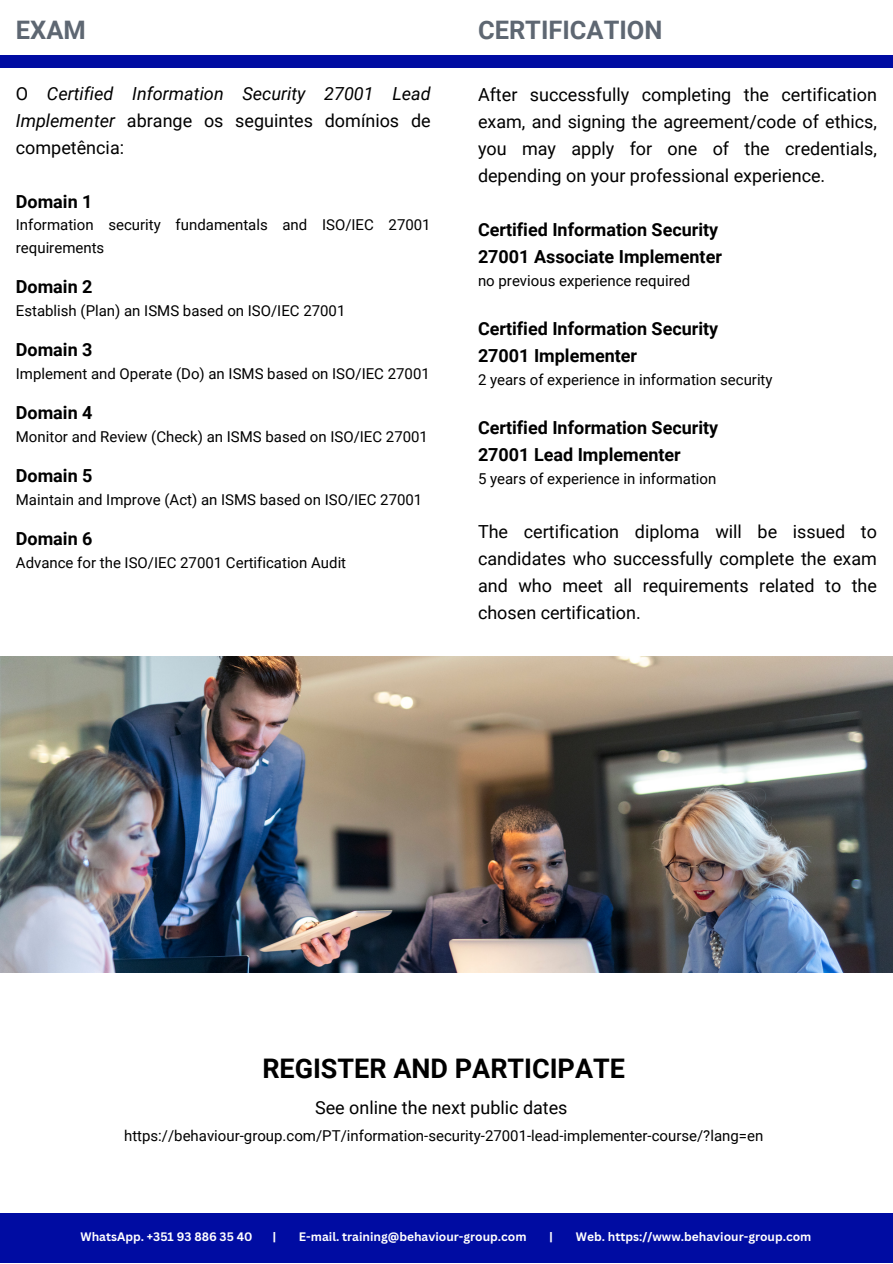
<style>
.page{position:relative;width:893px;height:1264px;background:#fff}
.page>*{position:absolute;margin:0;border:0;box-sizing:border-box;transform-origin:0 0}
.t1{font:700 27px "Roboto";color:#000}
.t2{font:700 25.5px "Roboto";color:#5e6772}
.t3{font:18px/27px "Roboto";color:#000;text-align:justify}
.t4{font:700 18px "Roboto";color:#000}
.t5{font:italic 18px/27px "Roboto";color:#000;text-align:justify}
.t6{font:15px/22.5px "Roboto";color:#000}
.t7{font:700 12px "Canva Sans";color:#fff}
.s1{font-style:normal}
</style>
<div class="page">
<div style="left:0;top:1212px;width:892px;height:50px;background:#000ca2"></div>
<div style="left:0;top:55px;width:892px;height:13px;background:#000ca2"></div>
<img style="left:0;top:656px;width:892px;height:316px">
<p class="t2" style="left:16px;top:15px;width:71px">EXAM</p>
<p class="t2" style="left:478px;top:15px;width:186px">CERTIFICATION</p>
<p class="t5" style="left:16px;top:80px;width:416px"><span class="s1">O</span> Certified Information Security 27001 Lead Implementer <span class="s1">abrange os seguintes domínios de competência:</span></p>
<p class="t4" style="left:16px;top:191px;width:78px">Domain 1</p>
<p class="t6" style="left:16px;top:214px;width:416px">Information security fundamentals and ISO/IEC 27001 requirements</p>
<p class="t4" style="left:16px;top:276px;width:78px">Domain 2</p>
<p class="t6" style="left:16px;top:299px;width:331px">Establish (Plan) an ISMS based on ISO/IEC 27001</p>
<p class="t4" style="left:16px;top:339px;width:78px">Domain 3</p>
<p class="t6" style="left:16px;top:362px;width:415px">Implement and Operate (Do) an ISMS based on ISO/IEC 27001</p>
<p class="t4" style="left:16px;top:402px;width:78px">Domain 4</p>
<p class="t6" style="left:16px;top:425px;width:413px">Monitor and Review (Check) an ISMS based on ISO/IEC 27001</p>
<p class="t4" style="left:16px;top:465px;width:78px">Domain 5</p>
<p class="t6" style="left:16px;top:488px;width:408px">Maintain and Improve (Act) an ISMS based on ISO/IEC 27001</p>
<p class="t4" style="left:16px;top:528px;width:78px">Domain 6</p>
<p class="t6" style="left:16px;top:551px;width:332px">Advance for the ISO/IEC 27001 Certification Audit</p>
<p class="t3" style="left:478px;top:82px;width:400px">After successfully completing the certification exam, and signing the agreement/code of ethics, you may apply for one of the credentials, depending on your professional experience.</p>
<p class="t4" style="left:478px;top:220px;width:242px">Certified Information Security</p>
<p class="t4" style="left:478px;top:247px;width:245px">27001 Associate Implementer</p>
<p class="t6" style="left:478px;top:269px;width:214px">no previous experience required</p>
<p class="t4" style="left:478px;top:319px;width:242px">Certified Information Security</p>
<p class="t4" style="left:478px;top:345px;width:161px">27001 Implementer</p>
<p class="t6" style="left:478px;top:368px;width:296px">2 years of experience in information security</p>
<p class="t4" style="left:478px;top:417px;width:242px">Certified Information Security</p>
<p class="t4" style="left:478px;top:444px;width:204px">27001 Lead Implementer</p>
<p class="t6" style="left:478px;top:467px;width:240px">5 years of experience in information</p>
<p class="t3" style="left:478px;top:518px;width:400px">The certification diploma will be issued to candidates who successfully complete the exam and who meet all requirements related to the chosen certification.</p>
<p class="t1" style="left:262px;top:1052px;width:364px">REGISTER AND PARTICIPATE</p>
<p class="t3" style="left:315px;top:1093px;width:254px">See online the next public dates</p>
<p class="t6" style="left:124px;top:1124px;width:640px">https://behaviour-group.com/PT/information-security-27001-lead-implementer-course/?lang=en</p>
<p class="t7" style="left:80px;top:1228px;width:173px">WhatsApp. +351 93 886 35 40</p>
<p class="t7" style="left:272px;top:1228px;width:5px">|</p>
<p class="t7" style="left:299px;top:1228px;width:229px">E-mail. training@behaviour-group.com</p>
<p class="t7" style="left:549px;top:1228px;width:5px">|</p>
<p class="t7" style="left:575px;top:1228px;width:237px">Web. https://www.behaviour-group.com</p>
</div>
